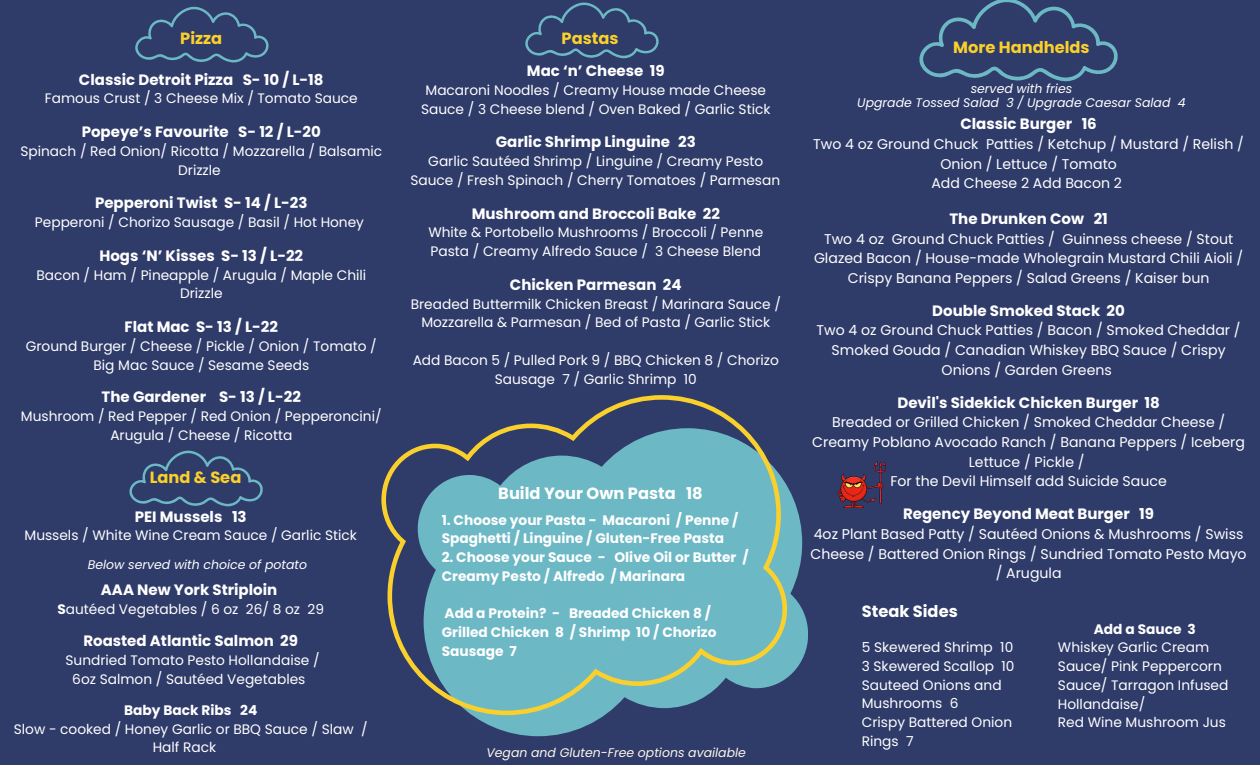
<style>
.page{position:relative;width:1260px;height:765px;background:#2f3b69}
.page>*{position:absolute;margin:0;border:0;box-sizing:border-box;transform-origin:0 0}
.t1{font:700 16.25px "Poppins";color:#fad02c}
.t2{font:700 16.25px "Poppins";color:#fff}
.t3{font:700 15px "Poppins";color:#fff}
.t4{font:14.12px/19.8px "Poppins";color:#fff;text-align:center}
.t5{font:13.75px/18.8px "Poppins";color:#fff;text-align:center}
.t6{font:700 13.75px/18.8px "Poppins";color:#fff}
.t7{font:italic 12.5px "Poppins";color:#fff}
.t8{font:italic 12.5px "Poppins";color:#fff6ea}
.s1{font-weight:700}
</style>
<div class="page">
<img style="left:838px;top:461px;width:47px;height:47px">
<svg style="left:919px;top:0;width:199px;height:81px"></svg>
<svg style="left:135px;top:6px;width:134px;height:57px"></svg>
<svg style="left:472px;top:486px;width:336px;height:250px"></svg>
<svg style="left:381px;top:395px;width:406px;height:320px;fill:#6cb8c5"></svg>
<svg style="left:129px;top:450px;width:134px;height:56px"></svg>
<svg style="left:525px;top:2px;width:134px;height:56px"></svg>
<h2 class="t1" style="left:180px;top:27px;width:44px">Pizza</h2>
<p class="t3" style="left:79px;top:69px;width:246px">Classic Detroit Pizza S- 10 / L-18</p>
<p class="t5" style="left:45px;top:89px;width:314px">Famous Crust / 3 Cheese Mix / Tomato Sauce</p>
<h1 class="t3" style="left:82px;top:121px;width:241px">Popeye’s Favourite S- 12 / L-20</h1>
<h1 class="t5" style="left:20px;top:142px;width:363px">Spinach / Red Onion/ Ricotta / Mozzarella / Balsamic<br>Drizzle</h1>
<h3 class="t3" style="left:95px;top:193px;width:214px">Pepperoni Twist S- 14 / L-23</h3>
<h3 class="t5" style="left:35px;top:213px;width:331px">Pepperoni / Chorizo Sausage / Basil / Hot Honey</h3>
<h3 class="t3" style="left:99px;top:245px;width:205px">Hogs ‘N’ Kisses S- 13 / L-22</h3>
<h3 class="t5" style="left:36px;top:265px;width:331px">Bacon / Ham / Pineapple / Arugula / Maple Chili<br>Drizzle</h3>
<h3 class="t3" style="left:125px;top:316px;width:155px">Flat Mac S- 13 / L-22</h3>
<h3 class="t5" style="left:26px;top:337px;width:352px">Ground Burger / Cheese / Pickle / Onion / Tomato /<br>Big Mac Sauce / Sesame Seeds</h3>
<h3 class="t3" style="left:102px;top:387px;width:201px">The Gardener S- 13 / L-22</h3>
<h3 class="t5" style="left:21px;top:407px;width:362px">Mushroom / Red Pepper / Red Onion / Pepperoncini/<br>Arugula / Cheese / Ricotta</h3>
<p class="t1" style="left:150px;top:466px;width:93px">Land &amp; Sea</p>
<p class="t3" style="left:135px;top:506px;width:114px">PEI Mussels 13</p>
<p class="t5" style="left:25px;top:526px;width:334px">Mussels / White Wine Cream Sauce / Garlic Stick</p>
<p class="t3" style="left:101px;top:579px;width:178px">AAA New York Striploin</p>
<p class="t5" style="left:57px;top:599px;width:268px"><span class="s1">S</span>autéed Vegetables / 6 oz 26/ 8 oz 29</p>
<h3 class="t3" style="left:83px;top:631px;width:216px">Roasted Atlantic Salmon 29</h3>
<h3 class="t5" style="left:65px;top:651px;width:256px">Sundried Tomato Pesto Hollandaise /<br>6oz Salmon / Sautéed Vegetables</h3>
<h3 class="t6" style="left:124px;top:701px;width:135px">Baby Back Ribs 24</h3>
<h3 class="t5" style="left:14px;top:719px;width:355px">Slow - cooked / Honey Garlic or BBQ Sauce / Slaw /</h3>
<h3 class="t5" style="left:153px;top:738px;width:65px">Half Rack</h3>
<h3 class="t7" style="left:88px;top:556px;width:221px">Below served with choice of potato</h3>
<h3 class="t1" style="left:562px;top:27px;width:58px">Pastas</h3>
<h3 class="t3" style="left:527px;top:60px;width:139px">Mac ‘n’ Cheese 19</h3>
<h3 class="t5" style="left:421px;top:81px;width:351px">Macaroni Noodles / Creamy House made Cheese<br>Sauce / 3 Cheese blend / Oven Baked / Garlic Stick</h3>
<h3 class="t3" style="left:496px;top:132px;width:201px">Garlic Shrimp Linguine 23</h3>
<h3 class="t5" style="left:410px;top:152px;width:371px">Garlic Sautéed Shrimp / Linguine / Creamy Pesto<br>Sauce / Fresh Spinach / Cherry Tomatoes / Parmesan</h3>
<h3 class="t3" style="left:472px;top:203px;width:250px">Mushroom and Broccoli Bake 22</h3>
<h3 class="t5" style="left:428px;top:223px;width:336px;text-align:left">White &amp; Portobello Mushrooms / Broccoli / Penne<br>Pasta / Creamy Alfredo Sauce / 3 Cheese Blend</h3>
<h3 class="t3" style="left:510px;top:274px;width:173px">Chicken Parmesan 24</h3>
<h3 class="t5" style="left:411px;top:294px;width:372px">Breaded Buttermilk Chicken Breast / Marinara Sauce /<br>Mozzarella &amp; Parmesan / Bed of Pasta / Garlic Stick</h3>
<h3 class="t5" style="left:413px;top:351px;width:368px">Add Bacon 5 / Pulled Pork 9 / BBQ Chicken 8 / Chorizo<br>Sausage 7 / Garlic Shrimp 10</h3>
<h3 class="t2" style="left:498px;top:482px;width:206px">Build Your Own Pasta 18</h3>
<h3 class="t6" style="left:442px;top:510px;width:298px">1. Choose your Pasta - Macaroni / Penne /<br>Spaghetti / Linguine / Gluten-Free Pasta</h3>
<h3 class="t6" style="left:442px;top:548px;width:308px">2. Choose your Sauce - Olive Oil or Butter /<br>Creamy Pesto / Alfredo / Marinara</h3>
<p class="t6" style="left:442px;top:604px;width:276px">Add a Protein? - Breaded Chicken 8 /<br>Grilled Chicken 8 / Shrimp 10 / Chorizo<br>Sausage 7</p>
<p class="t8" style="left:486px;top:743px;width:261px">Vegan and Gluten-Free options available</p>
<h3 class="t1" style="left:953px;top:36px;width:138px">More Handhelds</h3>
<h1 class="t7" style="left:971px;top:80px;width:103px">served with fries</h1>
<h2 class="t7" style="left:857px;top:94px;width:330px">Upgrade Tossed Salad 3 / Upgrade Caesar Salad 4</h2>
<h1 class="t3" style="left:960px;top:113px;width:138px">Classic Burger 16</h1>
<h1 class="t4" style="left:813px;top:134px;width:432px">Two 4 oz Ground Chuck Patties / Ketchup / Mustard / Relish /<br>Onion / Lettuce / Tomato<br>Add Cheese 2 Add Bacon 2</h1>
<p class="t3" style="left:949px;top:208px;width:160px">The Drunken Cow 21</p>
<p class="t4" style="left:814px;top:229px;width:431px">Two 4 oz Ground Chuck Patties / Guinness cheese / Stout<br>Glazed Bacon / House-made Wholegrain Mustard Chili Aioli /<br>Crispy Banana Peppers / Salad Greens / Kaiser bun</p>
<h1 class="t3" style="left:932px;top:300px;width:194px">Double Smoked Stack 20</h1>
<h1 class="t4" style="left:817px;top:321px;width:426px">Two 4 oz Ground Chuck Patties / Bacon / Smoked Cheddar /<br>Smoked Gouda / Canadian Whiskey BBQ Sauce / Crispy<br>Onions / Garden Greens</h1>
<h3 class="t3" style="left:897px;top:392px;width:264px">Devil's Sidekick Chicken Burger 18</h3>
<h3 class="t4" style="left:812px;top:412px;width:434px">Breaded or Grilled Chicken / Smoked Cheddar Cheese / Creamy Poblano Avocado Ranch / Banana Peppers / Iceberg Lettuce / Pickle /<br>For the Devil Himself add Suicide Sauce</h3>
<h3 class="t3" style="left:903px;top:503px;width:253px">Regency Beyond Meat Burger 19</h3>
<h3 class="t4" style="left:811px;top:524px;width:438px">4oz Plant Based Patty / Sautéed Onions &amp; Mushrooms / Swiss<br>Cheese / Battered Onion Rings / Sundried Tomato Pesto Mayo / Arugula</h3>
<h3 class="t2" style="left:862px;top:600px;width:97px">Steak Sides</h3>
<h3 class="t5" style="left:862px;top:638px;width:154px;text-align:left">5 Skewered Shrimp 10<br>3 Skewered Scallop 10<br>Sauteed Onions and<br>Mushrooms 6<br>Crispy Battered Onion<br>Rings 7</h3>
<h1 class="t5" style="left:1058px;top:620px;width:172px;text-align:left;text-indent:36px"><span class="s1">Add a Sauce 3<br></span>Whiskey Garlic Cream<br>Sauce/ Pink Peppercorn<br>Sauce/ Tarragon Infused<br>Hollandaise/<br>Red Wine Mushroom Jus</h1>
</div>
